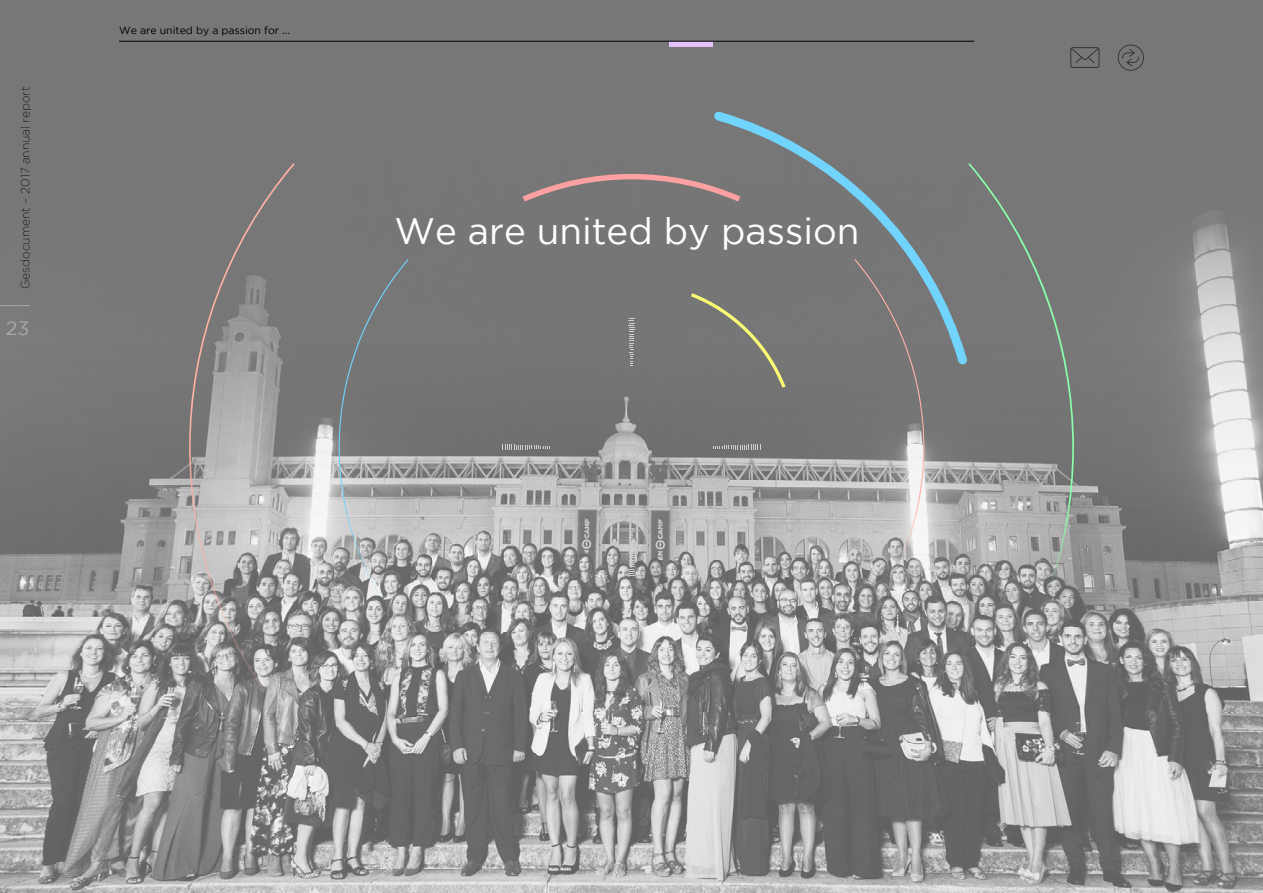
<style>
.page{position:relative;width:1263px;height:893px;background:#fff}
.page>*{position:absolute;margin:0;border:0;box-sizing:border-box;transform-origin:0 0}
.t1{font:36.75px "Gotham";color:#fff}
.t2{font:19.5px "Gotham";color:#aba7a5}
.t3{font:200 12px "Gotham";color:#000}
.t4{font:10.5px "Gotham";color:#000}
</style>
<div class="page">
<img style="left:0;top:0;width:1263px;height:893px">
<div style="left:691px;top:293px;width:94px;height:95px;background:#757575"></div>
<svg style="left:628px;top:318px;width:6px;height:48px"></svg>
<svg style="left:503px;top:444px;width:48px;height:6px"></svg>
<svg style="left:628px;top:529px;width:6px;height:48px"></svg>
<svg style="left:713px;top:444px;width:48px;height:6px"></svg>
<svg style="left:189px;top:163px;width:106px;height:568px;background:#959594"></svg>
<svg style="left:968px;top:163px;width:106px;height:568px;background:#888a89"></svg>
<svg style="left:339px;top:259px;width:69px;height:376px;background:#919293"></svg>
<svg style="left:854px;top:365px;width:70px;height:270px;background:#a1a0a0"></svg>
<div style="left:714px;top:111px;width:253px;height:254px;background:#767676"></div>
<svg style="left:522px;top:166px;width:218px;height:36px;background:#8b7c7d"></svg>
<hr style="left:0;top:305px;width:30px;height:1px;background:#aba7a5">
<div style="left:113px;top:16px;width:188px;height:25px;background:#777"></div>
<div style="left:669px;top:42px;width:44px;height:5px;background:#e3c2ff"></div>
<svg style="left:1118px;top:45px;width:26px;height:26px"></svg>
<svg style="left:1070px;top:47px;width:29px;height:21px"></svg>
<hr style="left:119px;top:41px;width:855px;height:1px;background:#000">
<p class="t3" style="left:19px;top:289px;width:204px;rotate:-90deg">Gesdocument – 2017 annual report</p>
<h2 class="t2" style="left:6px;top:318px;width:25px">23</h2>
<p class="t4" style="left:119px;top:24px;width:172px">We are united by a passion for ...</p>
<h1 class="t1" style="left:394px;top:210px;width:466px">We are united by passion</h1>
</div>
